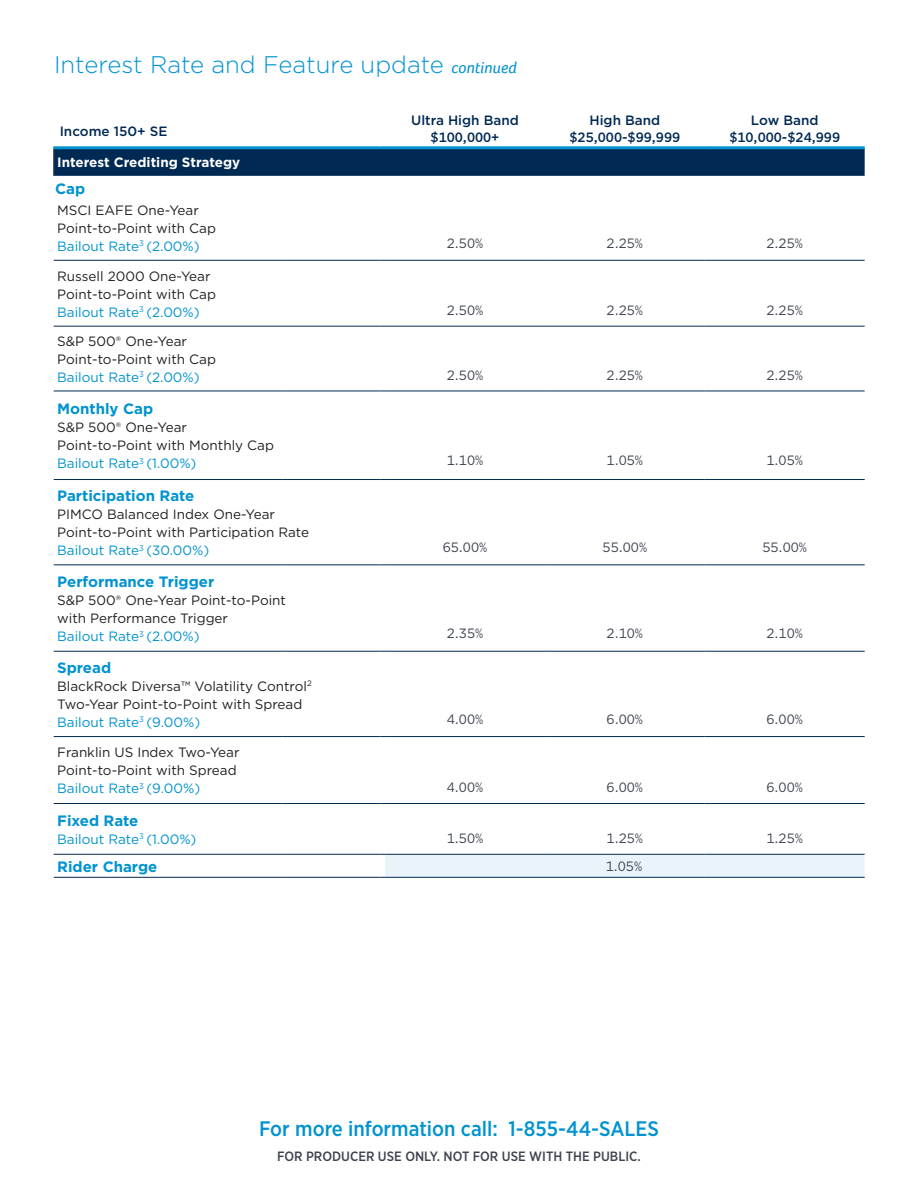
<style>
.page{position:relative;width:918px;height:1188px;background:#fff}
.page>*{position:absolute;margin:0;border:0;box-sizing:border-box;transform-origin:0 0}
.t1{font:300 24px "Gotham";color:#0093d0}
.t2{font:500 21px "Gotham Narrow";color:#0093d0}
.t3{font:700 15px "Gotham";color:#0093d0}
.t4{font:13.5px/18px "Gotham";color:#231f20}
.t5{font:13.5px "Gotham";color:#0093d0}
.t6{font:13.5px "Gotham";color:#3e444f}
.t7{font:500 13.5px "Gotham";color:#002953}
.t8{font:500 13.5px "Gotham Narrow";color:#3e444f}
.t9{font:700 13.5px "Gotham";color:#fff}
.s1{font-family:"Foco";font-weight:400;font-style:italic;font-size:16.5px}
</style>
<div class="page">
<svg style="left:54px;top:564px;width:811px;height:174px"></svg>
<hr style="left:54px;top:326px;width:229px;height:1px;background:#002953">
<hr style="left:283px;top:326px;width:98px;height:1px;background:#002953">
<hr style="left:54px;top:651px;width:229px;height:1px;background:#002953">
<hr style="left:283px;top:651px;width:98px;height:1px;background:#002953">
<hr style="left:385px;top:651px;width:160px;height:1px;background:#002953">
<hr style="left:545px;top:651px;width:160px;height:1px;background:#002953">
<hr style="left:705px;top:651px;width:160px;height:1px;background:#002953">
<hr style="left:54px;top:736px;width:229px;height:1px;background:#002953">
<hr style="left:283px;top:736px;width:98px;height:1px;background:#002953">
<hr style="left:385px;top:736px;width:160px;height:1px;background:#002953">
<hr style="left:545px;top:736px;width:160px;height:1px;background:#002953">
<hr style="left:705px;top:736px;width:160px;height:1px;background:#002953">
<hr style="left:54px;top:803px;width:229px;height:1px;background:#002953">
<hr style="left:283px;top:803px;width:98px;height:1px;background:#002953">
<hr style="left:385px;top:803px;width:160px;height:1px;background:#002953">
<hr style="left:545px;top:803px;width:160px;height:1px;background:#002953">
<hr style="left:705px;top:803px;width:160px;height:1px;background:#002953">
<hr style="left:54px;top:854px;width:229px;height:1px;background:#002953">
<hr style="left:283px;top:854px;width:98px;height:1px;background:#002953">
<hr style="left:54px;top:877px;width:229px;height:1px;background:#002953">
<hr style="left:283px;top:877px;width:98px;height:1px;background:#002953">
<svg style="left:381px;top:854px;width:484px;height:24px;background:#dfebf2"></svg>
<hr style="left:385px;top:877px;width:160px;height:1px;background:#002953">
<hr style="left:545px;top:877px;width:160px;height:1px;background:#002953">
<hr style="left:705px;top:877px;width:160px;height:1px;background:#002953">
<hr style="left:54px;top:260px;width:229px;height:1px;background:#002953">
<hr style="left:283px;top:260px;width:98px;height:1px;background:#002953">
<hr style="left:54px;top:391px;width:229px;height:1px;background:#002953">
<hr style="left:283px;top:391px;width:98px;height:1px;background:#002953">
<hr style="left:385px;top:391px;width:160px;height:1px;background:#002953">
<hr style="left:545px;top:391px;width:160px;height:1px;background:#002953">
<hr style="left:705px;top:391px;width:160px;height:1px;background:#002953">
<hr style="left:54px;top:479px;width:229px;height:1px;background:#002953">
<hr style="left:283px;top:479px;width:98px;height:1px;background:#002953">
<hr style="left:385px;top:479px;width:160px;height:1px;background:#002953">
<hr style="left:545px;top:479px;width:160px;height:1px;background:#002953">
<hr style="left:705px;top:479px;width:160px;height:1px;background:#002953">
<hr style="left:54px;top:565px;width:229px;height:1px;background:#002953">
<hr style="left:283px;top:565px;width:98px;height:1px;background:#002953">
<hr style="left:385px;top:565px;width:160px;height:1px;background:#002953">
<hr style="left:545px;top:565px;width:160px;height:1px;background:#002953">
<hr style="left:705px;top:565px;width:160px;height:1px;background:#002953">
<hr style="left:385px;top:260px;width:160px;height:1px;background:#002953">
<hr style="left:545px;top:260px;width:160px;height:1px;background:#002953">
<hr style="left:705px;top:260px;width:160px;height:1px;background:#002953">
<hr style="left:385px;top:326px;width:160px;height:1px;background:#002953">
<hr style="left:545px;top:326px;width:160px;height:1px;background:#002953">
<hr style="left:705px;top:326px;width:160px;height:1px;background:#002953">
<svg style="left:53px;top:146px;width:812px;height:30px;background:#033662"></svg>
<p class="t1" style="left:54px;top:50px;width:464px">Interest Rate and Feature update <span class="s1">continued</span></p>
<p class="t7" style="left:411px;top:112px;width:109px">Ultra High Band</p>
<p class="t7" style="left:431px;top:128px;width:70px">$100,000+</p>
<p class="t7" style="left:590px;top:112px;width:72px">High Band</p>
<p class="t7" style="left:569px;top:128px;width:112px">$25,000-$99,999</p>
<p class="t7" style="left:751px;top:112px;width:69px">Low Band</p>
<p class="t7" style="left:729px;top:128px;width:112px">$10,000-$24,999</p>
<p class="t7" style="left:60px;top:123px;width:109px">Income 150+ SE</p>
<p class="t9" style="left:57px;top:153px;width:185px">Interest Crediting Strategy</p>
<p class="t4" style="left:57px;top:201px;width:143px">MSCI EAFE One-Year</p>
<p class="t4" style="left:57px;top:219px;width:160px">Point-to-Point with Cap</p>
<p class="t5" style="left:57px;top:237px;width:144px">Bailout Rate<sup>3</sup> (2.00%)</p>
<p class="t6" style="left:447px;top:235px;width:38px">2.50%</p>
<p class="t6" style="left:607px;top:235px;width:38px">2.25%</p>
<p class="t6" style="left:767px;top:235px;width:38px">2.25%</p>
<p class="t4" style="left:57px;top:267px;width:155px">Russell 2000 One-Year</p>
<p class="t4" style="left:57px;top:285px;width:160px">Point-to-Point with Cap</p>
<p class="t5" style="left:57px;top:303px;width:144px">Bailout Rate<sup>3</sup> (2.00%)</p>
<p class="t6" style="left:447px;top:302px;width:38px">2.50%</p>
<p class="t6" style="left:607px;top:302px;width:38px">2.25%</p>
<p class="t6" style="left:767px;top:302px;width:38px">2.25%</p>
<p class="t4" style="left:57px;top:332px;width:131px">S&amp;P 500® One-Year</p>
<p class="t4" style="left:57px;top:350px;width:160px">Point-to-Point with Cap</p>
<p class="t5" style="left:57px;top:369px;width:144px">Bailout Rate<sup>3</sup> (2.00%)</p>
<p class="t6" style="left:447px;top:367px;width:38px">2.50%</p>
<p class="t6" style="left:607px;top:367px;width:38px">2.25%</p>
<p class="t6" style="left:767px;top:367px;width:38px">2.25%</p>
<p class="t3" style="left:57px;top:399px;width:98px">Monthly Cap</p>
<p class="t4" style="left:57px;top:418px;width:131px">S&amp;P 500® One-Year</p>
<p class="t4" style="left:57px;top:436px;width:218px">Point-to-Point with Monthly Cap</p>
<p class="t5" style="left:57px;top:455px;width:141px">Bailout Rate<sup>3</sup> (1.00%)</p>
<p class="t6" style="left:447px;top:452px;width:38px">1.10%</p>
<p class="t6" style="left:607px;top:452px;width:38px">1.05%</p>
<p class="t6" style="left:767px;top:452px;width:38px">1.05%</p>
<p class="t3" style="left:57px;top:486px;width:139px">Participation Rate</p>
<p class="t4" style="left:57px;top:505px;width:219px">PIMCO Balanced Index One-Year</p>
<p class="t4" style="left:57px;top:523px;width:254px">Point-to-Point with Participation Rate</p>
<p class="t5" style="left:57px;top:542px;width:154px">Bailout Rate<sup>3</sup> (30.00%)</p>
<p class="t6" style="left:443px;top:539px;width:46px">65.00%</p>
<p class="t6" style="left:603px;top:539px;width:46px">55.00%</p>
<p class="t6" style="left:762px;top:539px;width:46px">55.00%</p>
<p class="t3" style="left:57px;top:572px;width:159px">Performance Trigger</p>
<p class="t4" style="left:57px;top:591px;width:230px">S&amp;P 500® One-Year Point-to-Point with Performance Trigger</p>
<p class="t5" style="left:57px;top:628px;width:144px">Bailout Rate<sup>3</sup> (2.00%)</p>
<p class="t6" style="left:447px;top:625px;width:38px">2.35%</p>
<p class="t6" style="left:607px;top:625px;width:38px">2.10%</p>
<p class="t6" style="left:767px;top:625px;width:38px">2.10%</p>
<p class="t3" style="left:57px;top:658px;width:55px">Spread</p>
<p class="t4" style="left:57px;top:677px;width:256px">BlackRock Diversa™ Volatility Control<sup>2<br></sup>Two-Year Point-to-Point with Spread</p>
<p class="t5" style="left:57px;top:713px;width:145px">Bailout Rate<sup>3</sup> (9.00%)</p>
<p class="t6" style="left:447px;top:711px;width:38px">4.00%</p>
<p class="t6" style="left:607px;top:711px;width:38px">6.00%</p>
<p class="t6" style="left:767px;top:711px;width:38px">6.00%</p>
<p class="t4" style="left:57px;top:743px;width:184px">Franklin US Index Two-Year<br>Point-to-Point with Spread</p>
<p class="t5" style="left:57px;top:780px;width:145px">Bailout Rate<sup>3</sup> (9.00%)</p>
<p class="t6" style="left:447px;top:779px;width:38px">4.00%</p>
<p class="t6" style="left:607px;top:779px;width:38px">6.00%</p>
<p class="t6" style="left:767px;top:779px;width:38px">6.00%</p>
<p class="t3" style="left:57px;top:811px;width:83px">Fixed Rate</p>
<p class="t5" style="left:57px;top:830px;width:141px">Bailout Rate<sup>3</sup> (1.00%)</p>
<p class="t6" style="left:447px;top:829px;width:38px">1.50%</p>
<p class="t6" style="left:607px;top:829px;width:38px">1.25%</p>
<p class="t6" style="left:767px;top:829px;width:38px">1.25%</p>
<p class="t3" style="left:57px;top:857px;width:102px">Rider Charge</p>
<p class="t6" style="left:606px;top:858px;width:38px">1.05%</p>
<p class="t3" style="left:55px;top:179px;width:32px">Cap</p>
<p class="t2" style="left:259px;top:1115px;width:401px">For more information call: 1-855-44-SALES</p>
<p class="t8" style="left:277px;top:1148px;width:365px">FOR PRODUCER USE ONLY. NOT FOR USE WITH THE PUBLIC.</p>
</div>
